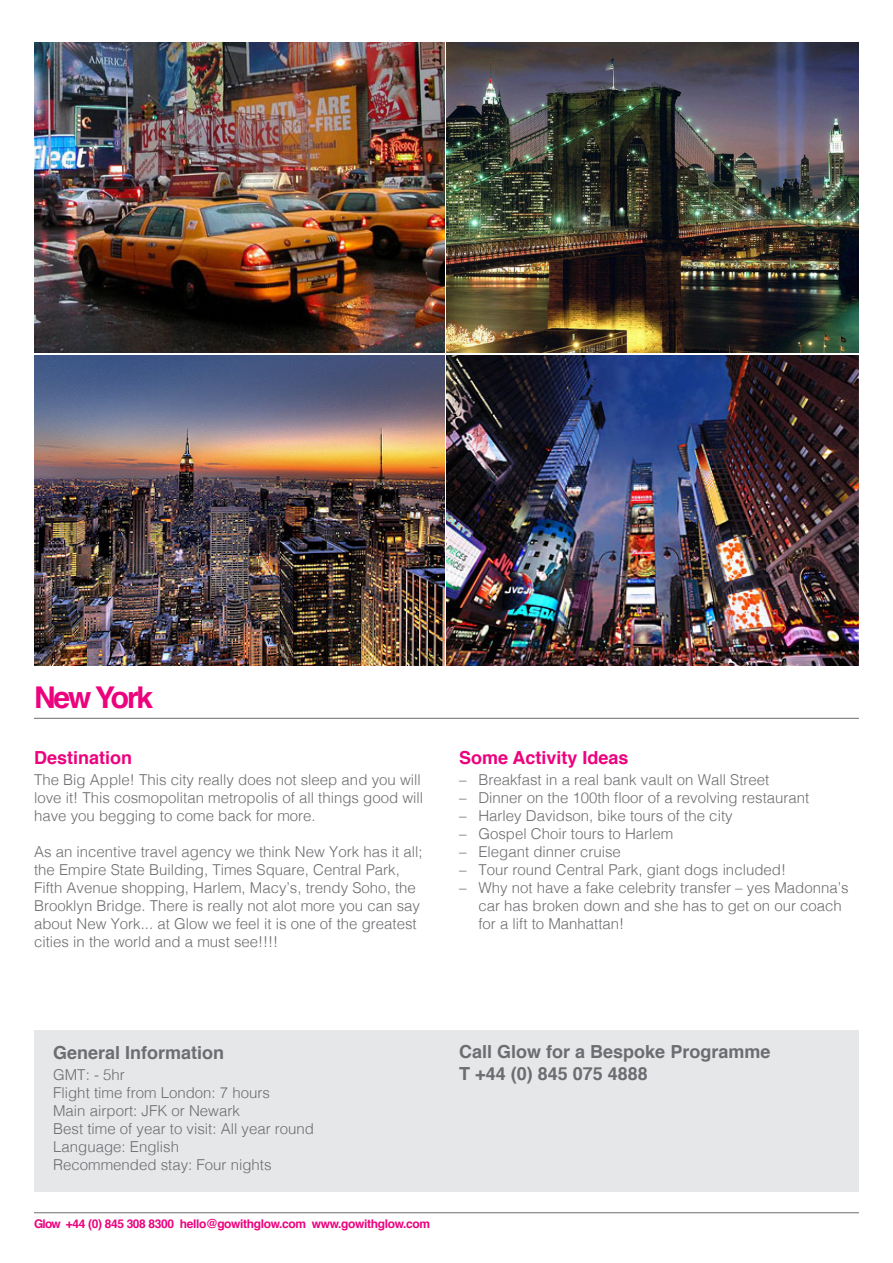
<style>
.page{position:relative;width:893px;height:1263px;background:#fff}
.page>*{position:absolute;margin:0;border:0;box-sizing:border-box;transform-origin:0 0}
.t1{font:700 30px "Helvetica";letter-spacing:-.07em;color:#ed027e}
.t2{font:700 18px "Helvetica";color:#6c6d70}
.t3{font:700 18px "Helvetica";color:#ed027e}
.t4{font:300 15px/18px "Helvetica";color:#6c6d70}
.t5{font:700 12px "Helvetica";letter-spacing:-.03em;color:#ed027e}
</style>
<div class="page">
<div style="left:34px;top:1030px;width:825px;height:162px;background:#e6e7e9"></div>
<hr style="left:34px;top:1212px;width:825px;height:1px;background:#6c6d70">
<hr style="left:34px;top:718px;width:825px;height:1px;background:#6c6d70">
<img style="left:34px;top:355px;width:410px;height:310px">
<img style="left:446px;top:355px;width:413px;height:310px">
<img style="left:34px;top:43px;width:410px;height:310px">
<img style="left:446px;top:43px;width:413px;height:310px">
<p class="t1" style="left:34px;top:673px;width:121px">New York</p>
<p class="t3" style="left:34px;top:743px;width:100px">Destination</p>
<p class="t4" style="left:34px;top:770px;width:391px">The Big Apple! This city really does not sleep and you will love it! This cosmopolitan metropolis of all things good will have you begging to come back for more.</p>
<p class="t4" style="left:34px;top:842px;width:390px">As an incentive travel agency we think New York has it all; the Empire State Building, Times Square, Central Park, Fifth Avenue shopping, Harlem, Macy’s, trendy Soho, the Brooklyn Bridge. There is really not alot more you can say about New York... at Glow we feel it is one of the greatest cities in the world and a must see!!!!</p>
<p class="t3" style="left:459px;top:743px;width:171px">Some Activity Ideas</p>
<p class="t4" style="left:459px;top:770px;width:312px">– Breakfast in a real bank vault on Wall Street</p>
<p class="t4" style="left:459px;top:788px;width:352px">– Dinner on the 100th floor of a revolving restaurant</p>
<p class="t4" style="left:459px;top:806px;width:275px">– Harley Davidson, bike tours of the city</p>
<p class="t4" style="left:459px;top:824px;width:216px">– Gospel Choir tours to Harlem</p>
<p class="t4" style="left:459px;top:842px;width:163px">– Elegant dinner cruise</p>
<p class="t4" style="left:459px;top:860px;width:328px">– Tour round Central Park, giant dogs included!</p>
<p class="t4" style="left:478px;top:878px;width:372px;text-indent:-19px">– Why not have a fake celebrity transfer – yes Madonna’s car has broken down and she has to get on our coach for a lift to Manhattan!</p>
<p class="t2" style="left:53px;top:1038px;width:173px">General Information</p>
<p class="t4" style="left:53px;top:1065px;width:73px">GMT: - 5hr</p>
<p class="t4" style="left:53px;top:1083px;width:218px">Flight time from London: 7 hours</p>
<p class="t4" style="left:53px;top:1101px;width:188px">Main airport: JFK or Newark</p>
<p class="t4" style="left:53px;top:1119px;width:262px">Best time of year to visit: All year round</p>
<p class="t4" style="left:53px;top:1137px;width:127px">Language: English</p>
<p class="t4" style="left:53px;top:1155px;width:220px">Recommended stay: Four nights</p>
<p class="t5" style="left:34px;top:1214px;width:398px">Glow +44 (0) 845 308 8300 hello@gowithglow.com www.gowithglow.com</p>
<p class="t2" style="left:459px;top:1037px;width:313px">Call Glow for a Bespoke Programme</p>
<p class="t2" style="left:459px;top:1059px;width:190px">T +44 (0) 845 075 4888</p>
</div>
